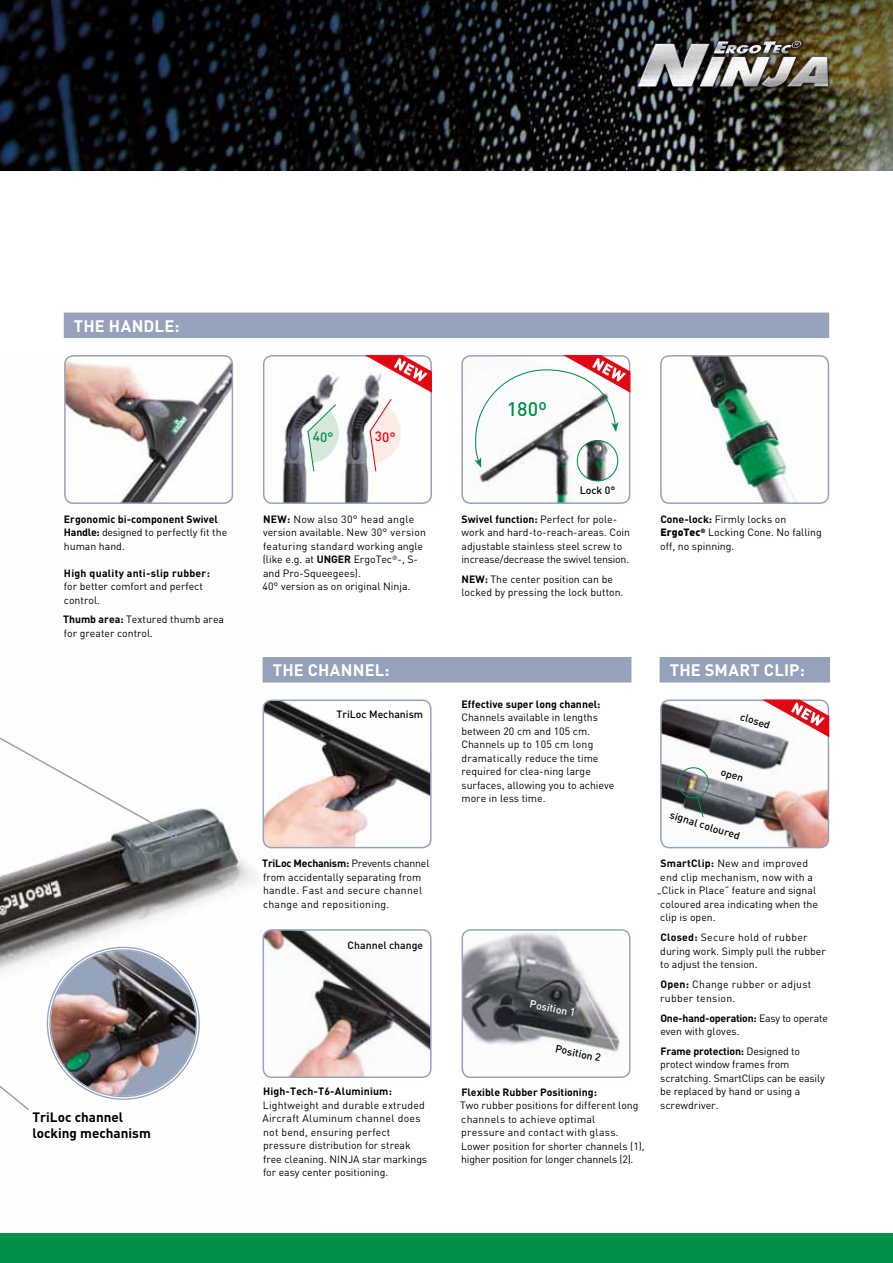
<style>
.page{position:relative;width:893px;height:1263px;background:#fff}
.page>*{position:absolute;margin:0;border:0;box-sizing:border-box;transform-origin:0 0}
.t1{font:500 19.5px "DIN Pro";color:#00904a}
.t2{font:700 16.5px "DIN Pro";letter-spacing:.015em;color:#fff}
.t3{font:700 13.5px/16.5px "DIN Pro";color:#000}
.t4{font:500 13.5px "DIN Pro";color:#00904a}
.t5{font:500 13.5px "DIN Pro";color:#e30613}
.t6{font:10.5px/13.5px "DIN Pro";color:#000}
.t7{font:10.5px/13.5px "DIN Pro";letter-spacing:.025em;color:#000}
.t8{font:700 10.5px "DIN Pro";color:#000}
.t9{font:500 10.5px "DIN Pro";color:#000}
.t10{font:700 10.5px "DIN Pro";letter-spacing:.025em;color:#000}
.t11{font:500 10.5px "DIN Pro";color:#fff}
.s1{font-weight:700}
.s2{font-weight:900}
</style>
<div class="page">
<img style="left:0;top:360px;width:317px;height:740px">
<img style="left:661px;top:702px;width:167px;height:146px">
<div style="left:660px;top:699px;width:169px;height:149px;border:2px solid #96a2bb;border-radius:9px"></div>
<img style="left:0;top:0;width:893px;height:170px">
<img style="left:634px;top:37px;width:197px;height:54px">
<img style="left:637px;top:41px;width:164px;height:46px">
<svg style="left:0;top:689px;width:173px;height:146px"></svg>
<div style="left:169px;top:831px;width:8px;height:7px;border:2px solid #96a2bb;border-radius:50%"></div>
<svg style="left:0;top:896px;width:31px;height:214px"></svg>
<img style="left:51px;top:951px;width:145px;height:145px;border-radius:73px">
<img style="left:263px;top:700px;width:168px;height:148px">
<div style="left:263px;top:699px;width:169px;height:149px;border:2px solid #96a2bb;border-radius:9px"></div>
<img style="left:264px;top:356px;width:167px;height:147px">
<div style="left:263px;top:355px;width:169px;height:149px;border:2px solid #96a2bb;border-radius:9px"></div>
<img style="left:65px;top:356px;width:167px;height:147px">
<div style="left:64px;top:355px;width:169px;height:149px;border:2px solid #96a2bb;border-radius:9px"></div>
<img style="left:464px;top:358px;width:166px;height:145px">
<div style="left:461px;top:355px;width:169px;height:149px;border:2px solid #96a2bb;border-radius:9px"></div>
<img style="left:663px;top:356px;width:165px;height:147px">
<div style="left:660px;top:355px;width:169px;height:149px;border:2px solid #96a2bb;border-radius:9px"></div>
<img style="left:263px;top:930px;width:166px;height:147px">
<div style="left:263px;top:929px;width:169px;height:149px;border:2px solid #96a2bb;border-radius:9px"></div>
<img style="left:462px;top:930px;width:166px;height:147px">
<div style="left:462px;top:929px;width:169px;height:149px;border:2px solid #96a2bb;border-radius:9px"></div>
<img style="left:577px;top:440px;width:41px;height:41px;border-radius:20px">
<div style="left:577px;top:440px;width:41px;height:41px;border:1px solid #00904a;border-radius:50%"></div>
<svg style="left:307px;top:403px;width:32px;height:69px"></svg>
<div style="left:0;top:1233px;width:893px;height:30px;background:#00904a"></div>
<svg style="left:696px;top:796px;width:8px;height:22px"></svg>
<div style="left:678px;top:767px;width:31px;height:31px;border:1px solid #00904a;border-radius:50%"></div>
<svg style="left:262px;top:656px;width:370px;height:27px;background:#9ca7be"></svg>
<div style="left:659px;top:657px;width:171px;height:26px;background:#96a2bb"></div>
<div style="left:63px;top:312px;width:767px;height:26px;background:#96a2bb"></div>
<svg style="left:474px;top:355px;width:157px;height:113px"></svg>
<svg style="left:365px;top:355px;width:67px;height:117px"></svg>
<svg style="left:763px;top:699px;width:67px;height:39px"></svg>
<h2 class="t2" style="left:74px;top:314px;width:107px">The handle:</h2>
<p class="t6" style="left:64px;top:511px;width:165px"><span class="s1">Ergonomic bi-component Swivel<br>Handle:</span> designed to perfectly fit the human hand.</p>
<p class="t10" style="left:64px;top:566px;width:147px">H igh quality anti-slip rubber:</p>
<p class="t6" style="left:64px;top:579px;width:141px">for better comfort and perfect control.</p>
<p class="t6" style="left:63px;top:612px;width:163px"><span class="s1">Thumb area:</span> Textured thumb area for greater control.</p>
<p class="t3" style="left:32px;top:1108px;width:120px">TriLoc channel locking mechanism</p>
<p class="t4" style="left:313px;top:427px;width:22px">40°</p>
<p class="t5" style="left:375px;top:427px;width:22px">30°</p>
<h1 class="t1" style="left:507px;top:396px;width:42px">180º</h1>
<p class="t9" style="left:580px;top:483px;width:37px">Lock 0°</p>
<p class="t6" style="left:263px;top:512px;width:165px"><span class="s1">NEW:</span> Now also 30° head angle version available. New 30° version featuring standard working angle (like e.g. at <span class="s1">UNGER</span> ErgoTec<sup>®</sup>-, S&shy;and Pro-Squeegees).<br>40° version as on original Ninja.</p>
<p class="t6" style="left:461px;top:511px;width:170px"><span class="s1">Swivel function:</span> Perfect for pole&shy;work and hard-to-reach-areas. Coin adjustable stainless steel screw to increase/decrease the swivel tension.</p>
<p class="t6" style="left:461px;top:572px;width:163px"><span class="s1">NEW:</span> The center position can be locked by pressing the lock button.</p>
<p class="t6" style="left:660px;top:512px;width:163px"><span class="s1">Cone-lock:</span> Firmly locks on<br><span class="s2">ErgoTec</span><sup>®</sup> Locking Cone. No falling off, no spinning.</p>
<h2 class="t2" style="left:273px;top:659px;width:70px">The channel</h2>
<h2 class="t2" style="left:384px;top:659px;width:7px">:</h2>
<h2 class="t2" style="left:670px;top:659px;width:57px">The Smart</h2>
<h2 class="t2" style="left:764px;top:659px;width:42px">Cli p:</h2>
<p class="t9" style="left:337px;top:707px;width:88px">TriLoc Mechanism</p>
<p class="t8" style="left:462px;top:697px;width:140px">Effective super long channel:</p>
<p class="t6" style="left:461px;top:710px;width:155px">Channels available in lengths between 20 cm and 105 cm.<br>Channels up to 105 cm long dramatically reduce the time required for clea-ning large surfaces, allowing you to achieve more in less time.</p>
<p class="t9" style="left:743px;top:709px;width:33px;rotate:17deg">closed</p>
<p class="t9" style="left:723px;top:764px;width:26px;rotate:17deg">open</p>
<p class="t9" style="left:672px;top:808px;width:75px;rotate:17deg">signal coloured</p>
<p class="t7" style="left:262px;top:856px;width:169px"><span class="s1">TriLoc Mechanism:</span> Prevents channel from accidentally separating from handle. Fast and secure channel change and repositioning.</p>
<p class="t9" style="left:348px;top:938px;width:77px">Channel change</p>
<p class="t8" style="left:263px;top:1084px;width:130px">High-Tech-T6-Aluminium:</p>
<p class="t6" style="left:263px;top:1098px;width:166px">Lightweight and durable extruded<br>Aircraft Aluminum channel does not bend, ensuring perfect pressure distribution for streak free cleaning. Ninja star markings for easy center positioning.</p>
<p class="t11" style="left:532px;top:996px;width:48px;rotate:12deg">Position 1</p>
<p class="t9" style="left:557px;top:1041px;width:48px;rotate:12deg">Position 2</p>
<p class="t8" style="left:461px;top:1085px;width:137px">Flexible Rubber Positioning:</p>
<p class="t6" style="left:460px;top:1098px;width:186px">Two rubber positions for different long channels to achieve optimal<br>pressure and contact with glass.<br>Lower position for shorter channels (1), higher position for longer channels (2).</p>
<p class="t6" style="left:657px;top:856px;width:162px;text-indent:3px"><span class="s1">SmartClip:</span> New and improved end clip mechanism, now with a „Click in Place” feature and signal coloured area indicating when the clip is open.</p>
<p class="t6" style="left:660px;top:930px;width:167px"><span class="s1">Closed:</span> Secure hold of rubber during work. Simply pull the rubber to adjust the tension.</p>
<p class="t7" style="left:660px;top:977px;width:153px"><span class="s1">Open:</span> Change rubber or adjust rubber tension.</p>
<p class="t6" style="left:660px;top:1010px;width:169px"><span class="s1">One-hand-operation:</span> Easy to operate even with gloves.</p>
<p class="t6" style="left:660px;top:1044px;width:166px"><span class="s1">Frame protection:</span> Designed to protect window frames from scratching. SmartClips can be easily be replaced by hand or using a screwdriver.</p>
</div>
